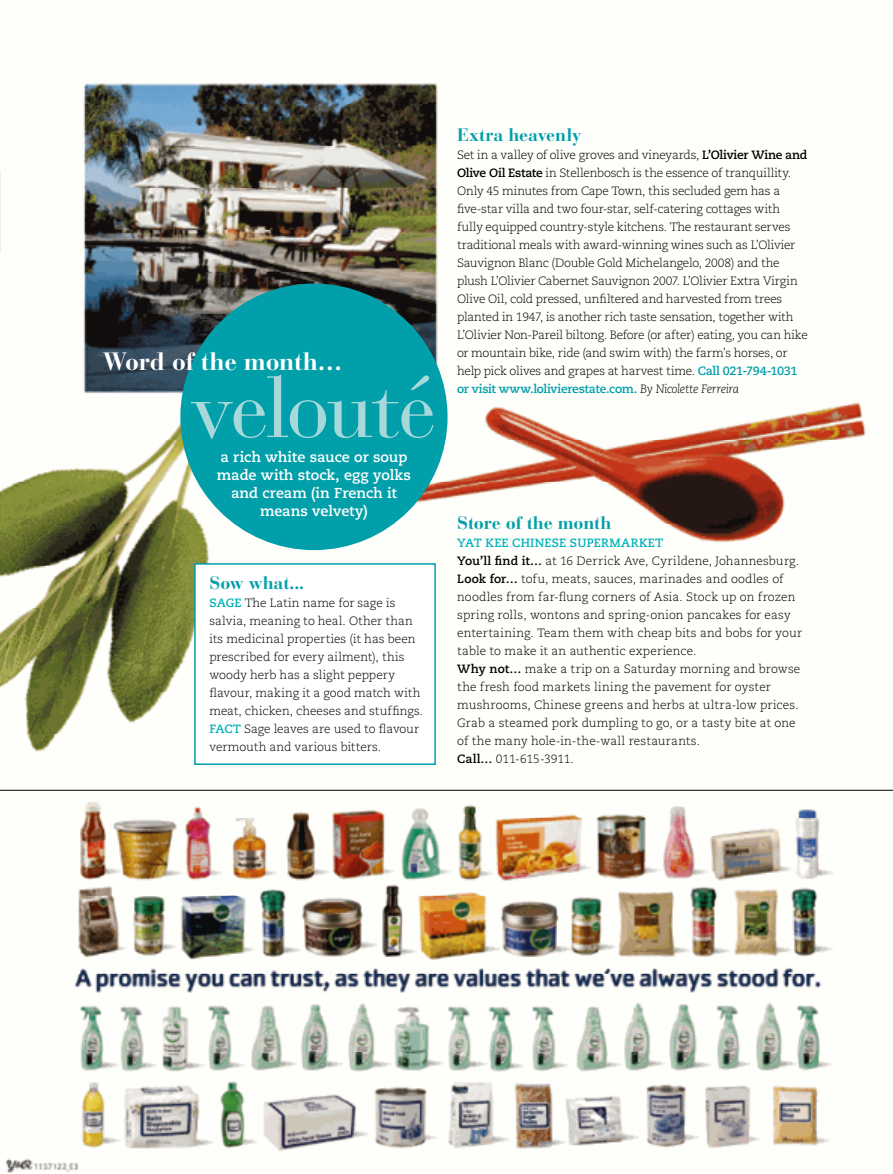
<style>
.page{position:relative;width:893px;height:1174px;background:#fff}
.page>*{position:absolute;margin:0;border:0;box-sizing:border-box;transform-origin:0 0}
.t1{font:85.5px "Bauer Bodoni Std";letter-spacing:-.03em;color:#a7d8da}
.t2{font:700 24.9px "Bauer Bodoni Std";letter-spacing:-.005em;color:#fff}
.t3{font:700 18px "Bauer Bodoni Std";letter-spacing:-.005em;color:#009fa9}
.t4{font:700 14.4px/18px "Caecilia LT Std";color:#fff;text-align:center}
.t5{font:300 12px/18px "Caecilia LT Std";letter-spacing:-.005em;color:#000}
.s1{font-weight:700;color:#02b2ba}
.s2{font-weight:700}
.s3{font-weight:700;color:#009fa9}
.s4{font-style:italic}
</style>
<div class="page">
<img style="left:0;top:83px;width:866px;height:669px">
<img style="left:0;top:789px;width:893px;height:384px">
<div style="left:195px;top:564px;width:240px;height:200px;background:#fff"></div>
<div style="left:194px;top:563px;width:242px;height:202px;border:2px solid #009fa9"></div>
<div style="left:180px;top:283px;width:268px;height:267px;background:#009fa9;border-radius:50%"></div>
<hr style="left:0;top:790px;width:893px;height:1px;background:#000">
<h2 class="t2" style="left:102px;top:347px;width:241px">Word of the month…</h2>
<h1 class="t1" style="left:190px;top:356px;width:247px">velouté</h1>
<p class="t4" style="left:217px;top:448px;width:196px">a rich white sauce or soup made with stock, egg yolks and cream (in French it means velvety)</p>
<h3 class="t3" style="left:209px;top:572px;width:96px">Sow what...</h3>
<p class="t5" style="left:209px;top:594px;width:215px"><span class="s1">Sage</span> The Latin name for sage is salvia, meaning to heal. Other than its medicinal properties (it has been prescribed for every ailment), this woody herb has a slight peppery flavour, making it a good match with meat, chicken, cheeses and stuffings.<br><span class="s1">Fact</span> Sage leaves are used to flavour vermouth and various bitters.</p>
<h3 class="t3" style="left:457px;top:124px;width:126px">Extra heavenly</h3>
<p class="t5" style="left:457px;top:146px;width:352px">Set in a valley of olive groves and vineyards, <span class="s2">L’Olivier Wine and Olive Oil Estate</span> in Stellenbosch is the essence of tranquillity.<br>Only 45 minutes from Cape Town, this secluded gem has a five-star villa and two four-star, self-catering cottages with fully equipped country-style kitchens. The restaurant serves traditional meals with award-winning wines such as L’Olivier Sauvignon Blanc (Double Gold Michelangelo, 2008) and the plush L’Olivier Cabernet Sauvignon 2007. L’Olivier Extra Virgin Olive Oil, cold pressed, unfiltered and harvested from trees planted in 1947, is another rich taste sensation, together with L’Olivier Non-Pareil biltong. Before (or after) eating, you can hike or mountain bike, ride (and swim with) the farm’s horses, or help pick olives and grapes at harvest time. <span class="s3">Call 021-794-1031 or visit www.lolivierestate.com.</span> <span class="s4">By Nicolette Ferreira</span></p>
<h3 class="t3" style="left:457px;top:512px;width:156px">Store of the month</h3>
<p class="t5" style="left:457px;top:534px;width:346px"><span class="s1">Yat Kee Chinese supermarket<br></span><span class="s2">You’ll find it…</span> at 16 Derrick Ave, Cyrildene, Johannesburg.<br><span class="s2">Look for…</span> tofu, meats, sauces, marinades and oodles of noodles from far-flung corners of Asia. Stock up on frozen spring rolls, wontons and spring-onion pancakes for easy entertaining. Team them with cheap bits and bobs for your table to make it an authentic experience.<br><span class="s2">Why not…</span> make a trip on a Saturday morning and browse the fresh food markets lining the pavement for oyster mushrooms, Chinese greens and herbs at ultra-low prices.<br>Grab a steamed pork dumpling to go, or a tasty bite at one of the many hole-in-the-wall restaurants.<br><span class="s2">Call…</span> 011-615-3911.</p>
</div>
